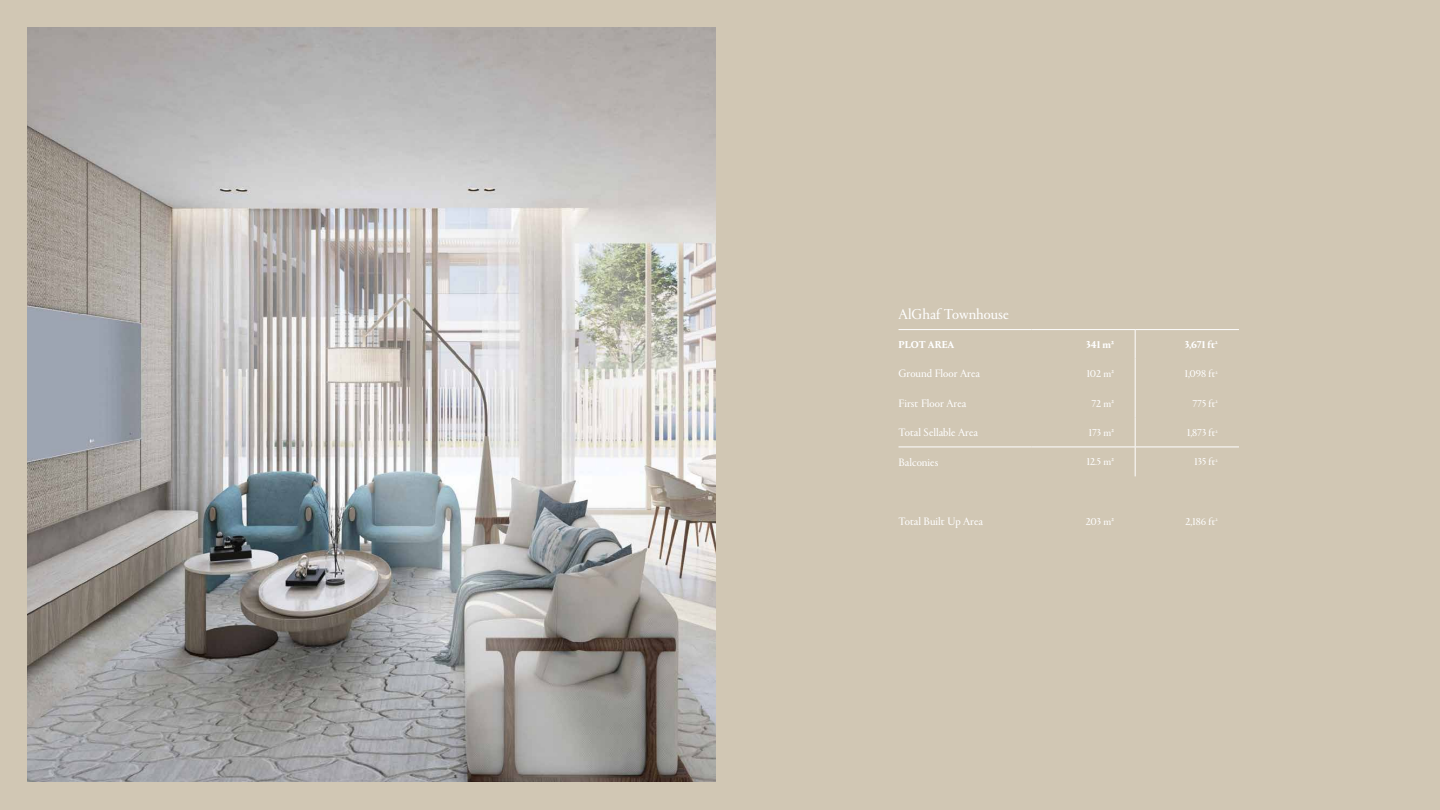
<style>
.page{position:relative;width:1440px;height:810px;background:#d1c7b4}
.page>*{position:absolute;margin:0;border:0;box-sizing:border-box;transform-origin:0 0}
.t1{font:15px "Portrait";color:#fff}
.t2{font:11.25px "Portrait";color:#fff}
.t3{font:10.5px "Portrait";color:#fff}
.t4{font:700 10.5px "Portrait";color:#fff}
</style>
<div class="page">
<img style="left:27px;top:27px;width:689px;height:754px">
<hr style="left:899px;top:329px;width:132px;height:1px;background:#fff">
<hr style="left:1031px;top:329px;width:104px;height:1px;background:#fff">
<hr style="left:1135px;top:329px;width:104px;height:1px;background:#fff">
<hr style="left:899px;top:447px;width:132px;height:1px;background:#fff">
<hr style="left:1031px;top:447px;width:104px;height:1px;background:#fff">
<hr style="left:1135px;top:447px;width:104px;height:1px;background:#fff">
<svg style="left:1135px;top:330px;width:1px;height:87px"></svg>
<hr style="left:1135px;top:417px;width:1px;height:30px;background:#fff">
<svg style="left:1135px;top:447px;width:1px;height:29px"></svg>
<h1 class="t1" style="left:899px;top:304px;width:112px">AlGhaf Townhouse</h1>
<p class="t4" style="left:899px;top:337px;width:57px">PLOT AREA</p>
<p class="t4" style="left:1086px;top:337px;width:29px">341 m2</p>
<p class="t4" style="left:1185px;top:337px;width:33px">3,671 ft<sup>2</sup></p>
<p class="t2" style="left:899px;top:366px;width:83px">Ground Floor Area</p>
<p class="t3" style="left:1087px;top:367px;width:29px">102 m2</p>
<p class="t3" style="left:1185px;top:367px;width:34px">1,098 ft<sup>2</sup></p>
<p class="t2" style="left:899px;top:396px;width:69px">First Floor Area</p>
<p class="t3" style="left:1091px;top:396px;width:24px">72 m2</p>
<p class="t3" style="left:1192px;top:396px;width:26px">775 ft<sup>2</sup></p>
<p class="t2" style="left:899px;top:425px;width:81px">Total Sellable Area</p>
<p class="t3" style="left:1089px;top:426px;width:27px">173 m2</p>
<p class="t3" style="left:1187px;top:426px;width:31px">1,873 ft<sup>2</sup></p>
<p class="t2" style="left:899px;top:455px;width:41px">Balconies</p>
<p class="t3" style="left:1087px;top:455px;width:29px">12.5 m2</p>
<p class="t3" style="left:1195px;top:455px;width:24px">135 ft<sup>2</sup></p>
<p class="t2" style="left:899px;top:514px;width:86px">Total Built Up Area</p>
<p class="t3" style="left:1086px;top:515px;width:30px">203 m2</p>
<p class="t3" style="left:1186px;top:515px;width:33px">2,186 ft<sup>2</sup></p>
</div>
